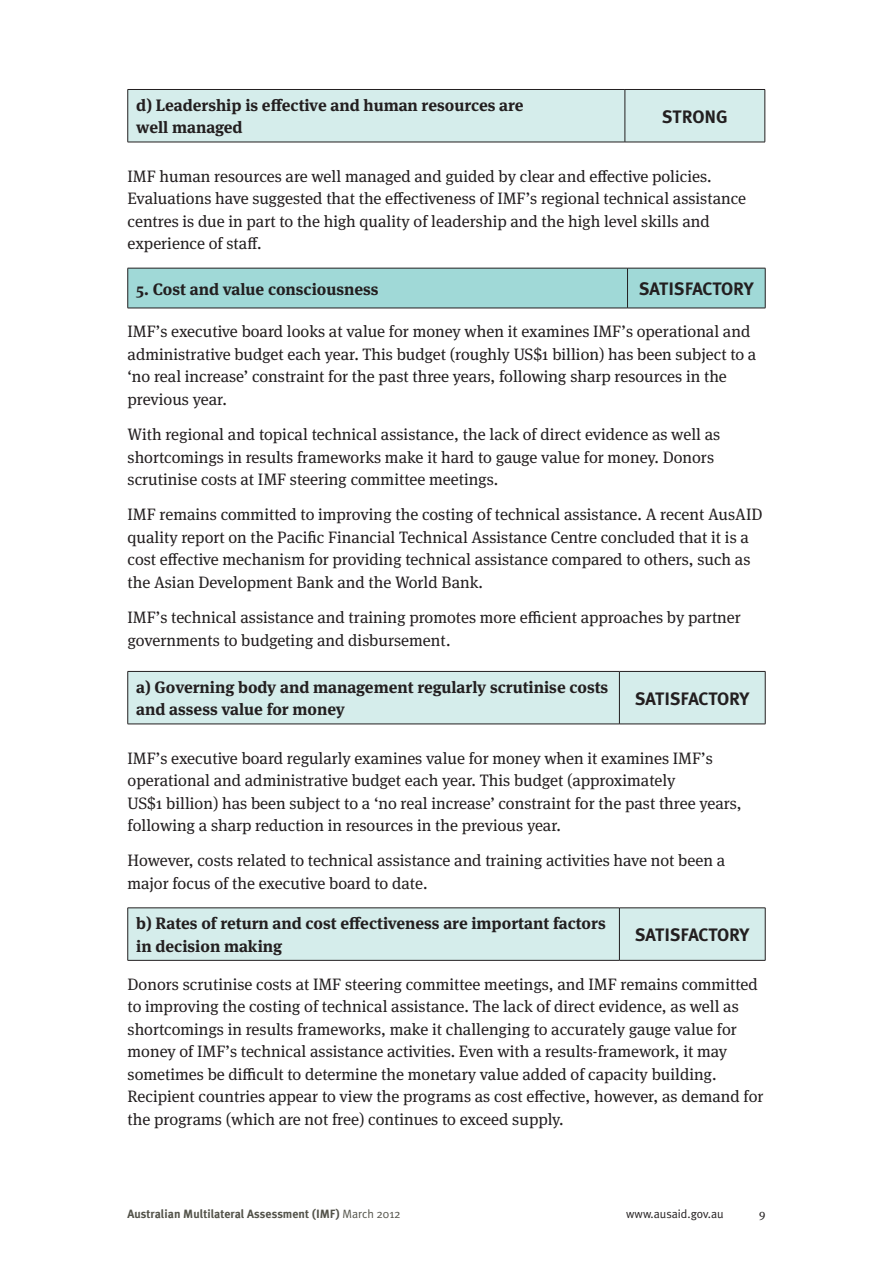
<style>
.page{position:relative;width:893px;height:1263px;background:#fff}
.page>*{position:absolute;margin:0;border:0;box-sizing:border-box;transform-origin:0 0}
._08bbbb_RIGHT_COLUMN{font:700 18px "Meta Plus";color:#231f20}
._04__BODY_TEXT{font:16.5px/22.5px "Meta Serif OT";color:#231f20}
._04__BODY_TEXT-2{font:700 16.5px/22.5px "Meta Serif OT";color:#231f20}
.t1{font:700 12px "Meta Plus";color:#53534a}
.t2{font:12px "Meta Plus Normal";color:#231f20}
.t3{font:12px "Meta Serif OT";color:#231f20}
.s1{font-family:"Meta Plus Normal";font-weight:400}
</style>
<div class="page">
<div style="left:128px;top:90px;width:637px;height:52px;background:#d5edeb"></div>
<hr style="left:625px;top:90px;width:1px;height:52px;background:#231f20">
<hr style="left:128px;top:89px;width:497px;height:1px;background:#231f20">
<hr style="left:127px;top:90px;width:1px;height:52px;background:#231f20">
<hr style="left:625px;top:89px;width:140px;height:1px;background:#231f20">
<hr style="left:765px;top:90px;width:1px;height:52px;background:#231f20">
<hr style="left:128px;top:142px;width:497px;height:1px;background:#231f20">
<hr style="left:625px;top:142px;width:140px;height:1px;background:#231f20">
<div style="left:128px;top:269px;width:637px;height:39px;background:#a0d9d7"></div>
<hr style="left:627px;top:268px;width:1px;height:40px;background:#231f20">
<hr style="left:128px;top:268px;width:499px;height:1px;background:#231f20">
<hr style="left:127px;top:268px;width:1px;height:40px;background:#231f20">
<hr style="left:627px;top:268px;width:138px;height:1px;background:#231f20">
<hr style="left:765px;top:268px;width:1px;height:40px;background:#231f20">
<hr style="left:128px;top:308px;width:499px;height:1px;background:#231f20">
<hr style="left:627px;top:308px;width:138px;height:1px;background:#231f20">
<div style="left:128px;top:672px;width:637px;height:52px;background:#d5edeb"></div>
<hr style="left:619px;top:672px;width:1px;height:52px;background:#231f20">
<hr style="left:128px;top:671px;width:491px;height:1px;background:#231f20">
<hr style="left:127px;top:672px;width:1px;height:52px;background:#231f20">
<hr style="left:619px;top:671px;width:146px;height:1px;background:#231f20">
<hr style="left:765px;top:672px;width:1px;height:52px;background:#231f20">
<hr style="left:128px;top:724px;width:491px;height:1px;background:#231f20">
<hr style="left:619px;top:724px;width:146px;height:1px;background:#231f20">
<div style="left:128px;top:908px;width:637px;height:52px;background:#d5edeb"></div>
<hr style="left:619px;top:908px;width:1px;height:52px;background:#231f20">
<hr style="left:128px;top:907px;width:491px;height:1px;background:#231f20">
<hr style="left:127px;top:908px;width:1px;height:52px;background:#231f20">
<hr style="left:619px;top:907px;width:146px;height:1px;background:#231f20">
<hr style="left:765px;top:908px;width:1px;height:52px;background:#231f20">
<hr style="left:128px;top:960px;width:491px;height:1px;background:#231f20">
<hr style="left:619px;top:960px;width:146px;height:1px;background:#231f20">
<p class="_04__BODY_TEXT-2" style="left:136px;top:94px;width:389px">d) Leadership is effective and human resources are well managed</p>
<p class="_08bbbb_RIGHT_COLUMN" style="left:662px;top:106px;width:67px">STRONG</p>
<p class="_04__BODY_TEXT" style="left:128px;top:165px;width:620px">IMF human resources are well managed and guided by clear and effective policies.<br>Evaluations have suggested that the effectiveness of IMF’s regional technical assistance centres is due in part to the high quality of leadership and the high level skills and experience of staff.</p>
<p class="_04__BODY_TEXT-2" style="left:136px;top:278px;width:244px">5. Cost and value consciousness</p>
<p class="_08bbbb_RIGHT_COLUMN" style="left:639px;top:278px;width:116px">SATISFACTORY</p>
<p class="_04__BODY_TEXT" style="left:128px;top:321px;width:630px">IMF’s executive board looks at value for money when it examines IMF’s operational and administrative budget each year. This budget (roughly US$1 billion) has been subject to a ‘no real increase’ constraint for the past three years, following sharp resources in the previous year.</p>
<p class="_04__BODY_TEXT" style="left:128px;top:424px;width:594px">With regional and topical technical assistance, the lack of direct evidence as well as shortcomings in results frameworks make it hard to gauge value for money. Donors scrutinise costs at IMF steering committee meetings.</p>
<p class="_04__BODY_TEXT" style="left:128px;top:504px;width:636px">IMF remains committed to improving the costing of technical assistance. A recent AusAID quality report on the Pacific Financial Technical Assistance Centre concluded that it is a cost effective mechanism for providing technical assistance compared to others, such as the Asian Development Bank and the World Bank.</p>
<p class="_04__BODY_TEXT" style="left:128px;top:607px;width:615px">IMF’s technical assistance and training promotes more efficient approaches by partner governments to budgeting and disbursement.</p>
<p class="_04__BODY_TEXT-2" style="left:136px;top:676px;width:474px">a) Governing body and management regularly scrutinise costs and assess value for money</p>
<p class="_08bbbb_RIGHT_COLUMN" style="left:635px;top:688px;width:116px">SATISFACTORY</p>
<p class="_04__BODY_TEXT" style="left:128px;top:747px;width:616px">IMF’s executive board regularly examines value for money when it examines IMF’s operational and administrative budget each year. This budget (approximately<br>US$1 billion) has been subject to a ‘no real increase’ constraint for the past three years, following a sharp reduction in resources in the previous year.</p>
<p class="_04__BODY_TEXT" style="left:128px;top:850px;width:599px">However, costs related to technical assistance and training activities have not been a major focus of the executive board to date.</p>
<p class="_04__BODY_TEXT-2" style="left:136px;top:912px;width:471px">b) Rates of return and cost effectiveness are important factors in decision making</p>
<p class="_08bbbb_RIGHT_COLUMN" style="left:635px;top:924px;width:116px">SATISFACTORY</p>
<p class="_04__BODY_TEXT" style="left:128px;top:973px;width:637px">Donors scrutinise costs at IMF steering committee meetings, and IMF remains committed to improving the costing of technical assistance. The lack of direct evidence, as well as shortcomings in results frameworks, make it challenging to accurately gauge value for money of IMF’s technical assistance activities. Even with a results-framework, it may sometimes be difficult to determine the monetary value added of capacity building.<br>Recipient countries appear to view the programs as cost effective, however, as demand for the programs (which are not free) continues to exceed supply.</p>
<p class="t1" style="left:128px;top:1207px;width:275px">Australian Multilateral Assessment (IMF) <span class="s1">March 2012</span></p>
<p class="t2" style="left:626px;top:1207px;width:99px">www.ausaid.gov.au</p>
<p class="t3" style="left:759px;top:1207px;width:8px">9</p>
</div>
